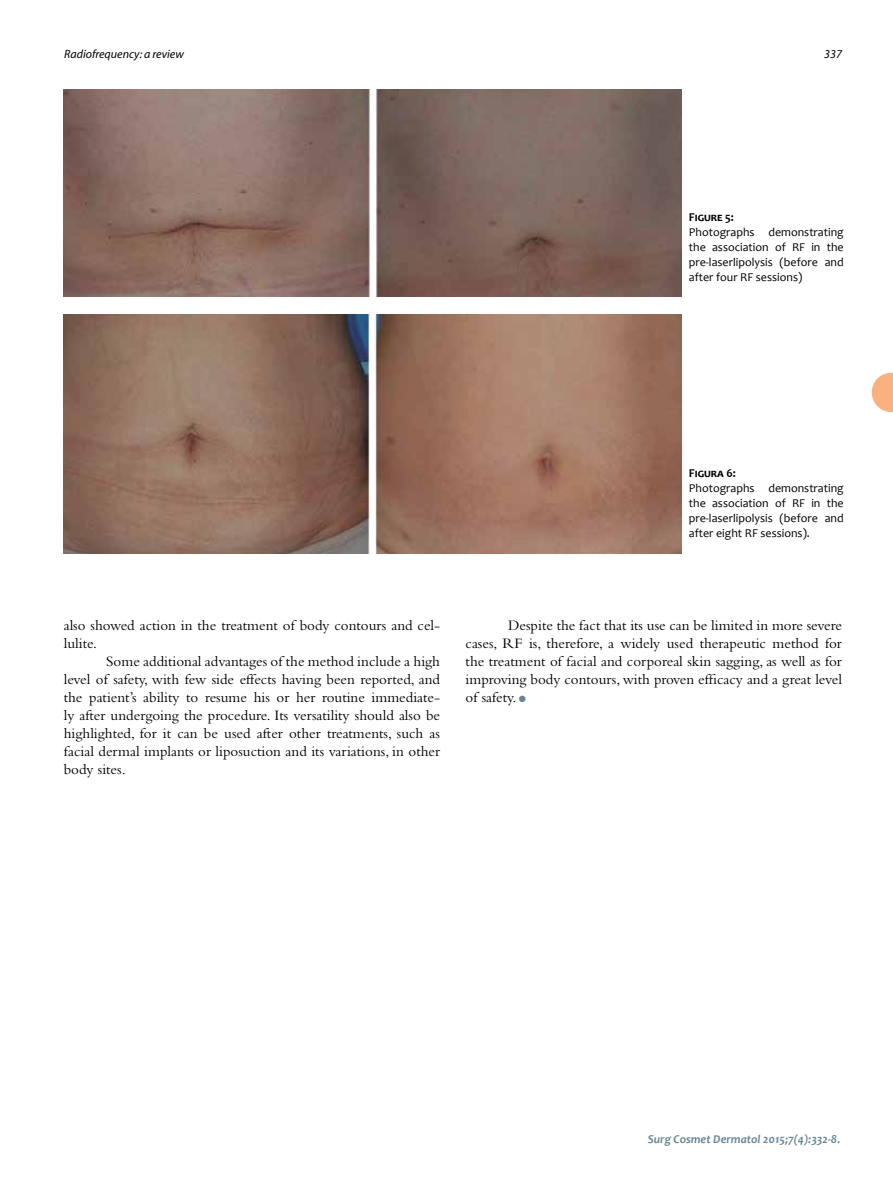
<style>
.page{position:relative;width:893px;height:1191px;background:#fff}
.page>*{position:absolute;margin:0;border:0;box-sizing:border-box;transform-origin:0 0}
.t1{font:15px/18px "Bembo";color:#000;text-align:justify}
.t2{font:12px/15px "Candara";color:#000;text-align:justify}
.t3{font:italic 700 12px "Candara";color:#688594}
.t4{font:italic 12px "Myriad";color:#000}
.t5{font:700 12px "Candara";color:#000}
.s1{color:#688594}
</style>
<div class="page">
<svg style="left:872px;top:373px;width:21px;height:39px"></svg>
<img style="left:64px;top:89px;width:618px;height:207px">
<hr style="left:371px;top:81px;width:4px;height:224px;background:#fff">
<img style="left:64px;top:315px;width:618px;height:238px">
<hr style="left:371px;top:315px;width:4px;height:246px;background:#fff">
<p class="t4" style="left:64px;top:48px;width:121px">Radiofrequency: a review</p>
<p class="t4" style="left:824px;top:48px;width:19px">337</p>
<p class="t5" style="left:689px;top:210px;width:47px">Figure 5:</p>
<p class="t2" style="left:689px;top:225px;width:156px">Photographs demonstrating the association of RF in the pre-laserlipolysis (before and after four RF sessions)</p>
<p class="t5" style="left:689px;top:465px;width:48px">Figura 6:</p>
<p class="t2" style="left:689px;top:480px;width:156px">Photographs demonstrating the association of RF in the pre-laserlipolysis (before and after eight RF sessions).</p>
<p class="t1" style="left:64px;top:616px;width:378px">also showed action in the treatment of body contours and cel&shy;lulite.</p>
<p class="t1" style="left:64px;top:652px;width:378px;text-indent:43px">Some additional advantages of the method include a high level of safety, with few side effects having been reported, and the patient’s ability to resume his or her routine immediate&shy;ly after undergoing the procedure. Its versatility should also be highlighted, for it can be used after other treatments, such as facial dermal implants or liposuction and its variations, in other body sites.</p>
<p class="t1" style="left:466px;top:616px;width:378px;text-indent:43px">Despite the fact that its use can be limited in more severe cases, RF is, therefore, a widely used therapeutic method for the treatment of facial and corporeal skin sagging, as well as for improving body contours, with proven efficacy and a great level of safety. <span class="s1">●</span></p>
<p class="t3" style="left:648px;top:1131px;width:194px">Surg Cosmet Dermatol 2015;7(4):332-8.</p>
</div>
